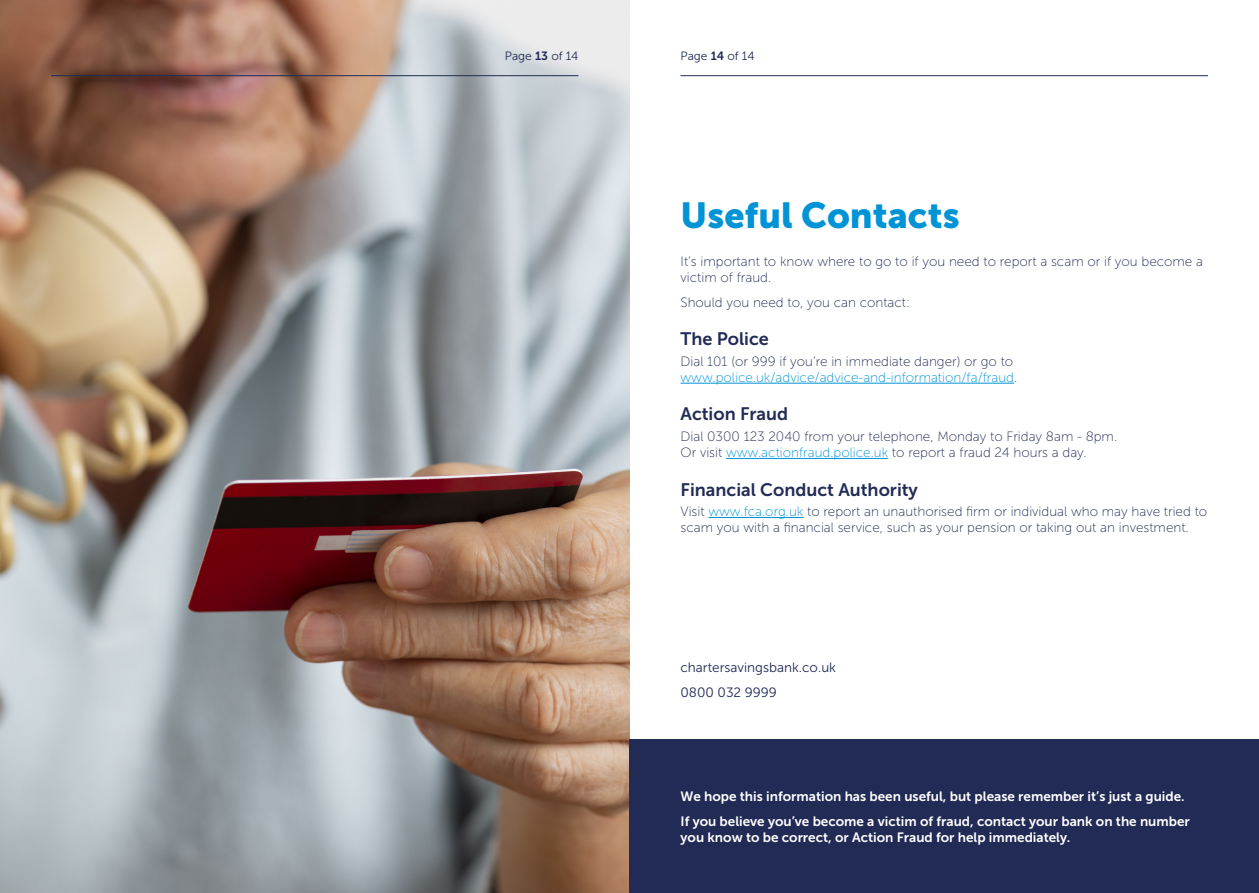
<style>
.page{position:relative;width:1259px;height:893px;background:#fff}
.page>*{position:absolute;margin:0;border:0;box-sizing:border-box;transform-origin:0 0}
.Heading{font:36px "Museo Sans 900";color:#0093d6}
.Sub_heading_2{font:18px "Museo Sans 700";color:#212b55}
.t1{font:13.5px/16.2px "Museo Sans 100";color:#212b55}
.t2{font:13.5px/16.2px "Museo Sans 700";color:#fff}
.t3{font:13.5px/16.2px "Museo Sans 100";color:#0093d6}
.t4{font:13.5px "Museo Sans 300";color:#212b55}
.t5{font:12px "Museo Sans 300";color:#212b55}
.s1{font-family:"Museo Sans 700"}
.s2{color:#212b55}
.s3{color:#0093d6}
</style>
<div class="page">
<hr style="left:680px;top:75px;width:528px;height:1px;background:#212b55">
<img style="left:0;top:0;width:629px;height:893px">
<hr style="left:51px;top:75px;width:527px;height:1px;background:#212b55">
<hr style="left:680px;top:383px;width:334px;height:1px;background:#0093d6">
<hr style="left:726px;top:458px;width:162px;height:1px;background:#0093d6">
<hr style="left:708px;top:517px;width:95px;height:1px;background:#0093d6">
<div style="left:629px;top:740px;width:630px;height:153px;background:#212b55"></div>
<p class="t5" style="left:505px;top:49px;width:75px">Page <span class="s1">13</span> of 14</p>
<p class="t5" style="left:680px;top:49px;width:75px">Page <span class="s1">14</span> of 14</p>
<h1 class="Heading" style="left:680px;top:195px;width:281px">Useful Contacts</h1>
<p class="t1" style="left:680px;top:253px;width:524px">It’s important to know where to go to if you need to report a scam or if you become a victim of fraud.</p>
<p class="t1" style="left:680px;top:294px;width:231px">Should you need to, you can contact:</p>
<h3 class="Sub_heading_2" style="left:680px;top:329px;width:90px">The Police</h3>
<p class="t3" style="left:680px;top:353px;width:338px"><span class="s2">Dial 101 (or 999 if you’re in immediate danger) or go to </span>www.police.uk/advice/advice-and-information/fa/fraud<span class="s2">.</span></p>
<h3 class="Sub_heading_2" style="left:680px;top:404px;width:109px">Action Fraud</h3>
<p class="t1" style="left:680px;top:428px;width:438px">Dial 0300 123 2040 from your telephone, Monday to Friday 8am - 8pm.<br>Or visit <span class="s3">www.actionfraud.police.uk</span> to report a fraud 24 hours a day.</p>
<h3 class="Sub_heading_2" style="left:680px;top:479px;width:239px">Financial Conduct Authority</h3>
<p class="t1" style="left:680px;top:504px;width:528px">Visit <span class="s3">www.fca.org.uk</span> to report an unauthorised firm or individual who may have tried to scam you with a financial service, such as your pension or taking out an investment.</p>
<p class="t4" style="left:680px;top:660px;width:157px">chartersavingsbank.co.uk</p>
<p class="t4" style="left:680px;top:685px;width:98px">0800 032 9999</p>
<p class="t2" style="left:680px;top:788px;width:506px">We hope this information has been useful, but please remember it’s just a guide.</p>
<p class="t2" style="left:680px;top:813px;width:511px">If you believe you’ve become a victim of fraud, contact your bank on the number you know to be correct, or Action Fraud for help immediately.</p>
</div>
